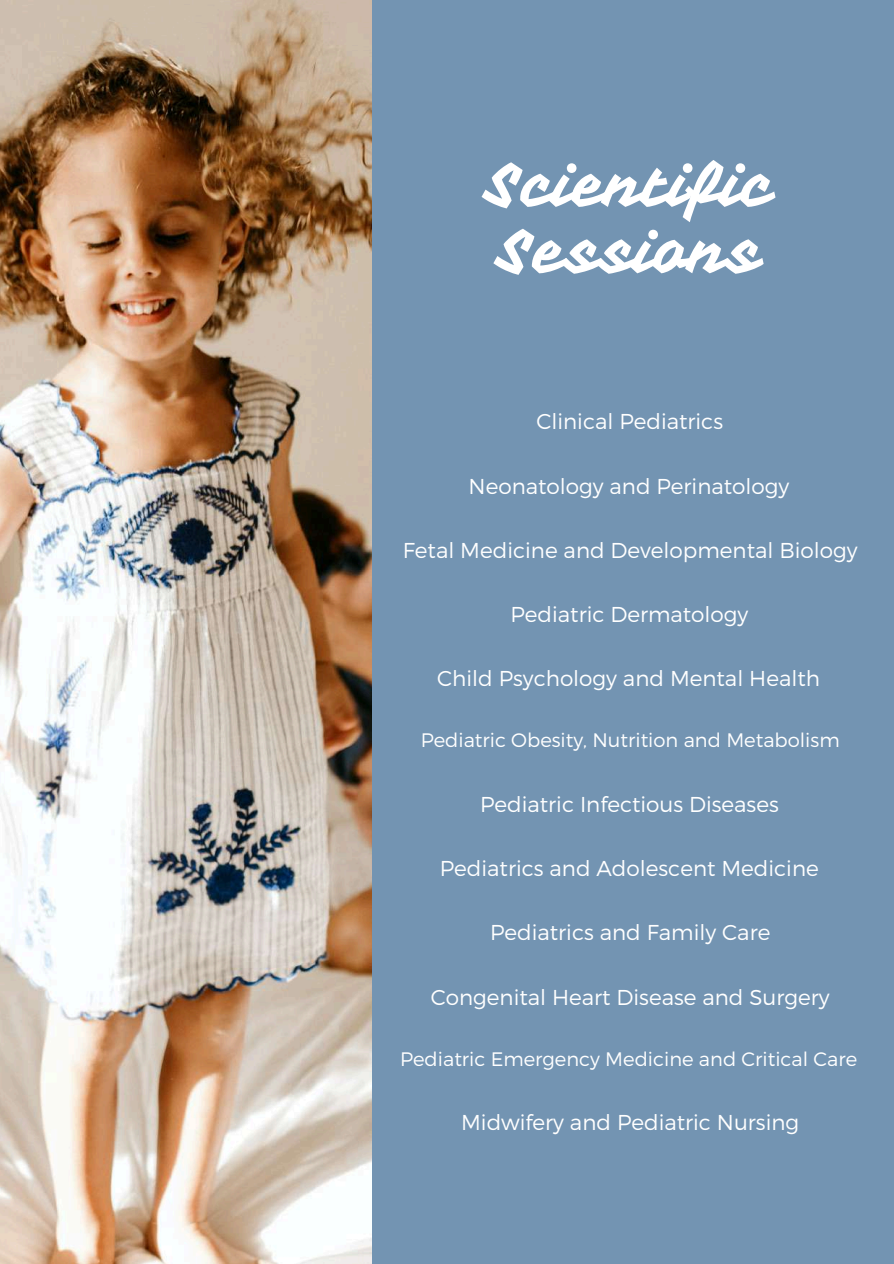
<style>
.page{position:relative;width:894px;height:1264px;background:#fff}
.page>*{position:absolute;margin:0;border:0;box-sizing:border-box;transform-origin:0 0}
.t1{font:59.55px/66.3px "Vampiro One";color:#fff}
.t2{font:300 21.45px "Montserrat";color:#fff}
.t3{font:300 19.5px "Montserrat";color:#fff}
</style>
<div class="page">
<div style="left:0;top:0;width:893px;height:1263px;background:#7394b2"></div>
<img style="left:0;top:0;width:371px;height:1263px">
<h1 class="t1" style="left:485px;top:152px;width:290px">Scientific<br>Sessions</h1>
<p class="t2" style="left:536px;top:407px;width:188px">Clinical Pediatrics</p>
<p class="t2" style="left:468px;top:472px;width:322px">Neonatology and Perinatology</p>
<p class="t2" style="left:403px;top:536px;width:456px">Fetal Medicine and Developmental Biology</p>
<p class="t2" style="left:510px;top:600px;width:239px">Pediatric Dermatology</p>
<p class="t2" style="left:437px;top:664px;width:384px">Child Psychology and Mental Health</p>
<p class="t3" style="left:420px;top:727px;width:420px">Pediatric Obesity, Nutrition and Metabolism</p>
<p class="t2" style="left:480px;top:790px;width:300px">Pediatric Infectious Diseases</p>
<p class="t2" style="left:439px;top:854px;width:380px">Pediatrics and Adolescent Medicine</p>
<p class="t2" style="left:490px;top:918px;width:282px">Pediatrics and Family Care</p>
<p class="t2" style="left:430px;top:983px;width:400px">Congenital Heart Disease and Surgery</p>
<p class="t3" style="left:400px;top:1046px;width:458px">Pediatric Emergency Medicine and Critical Care</p>
<p class="t2" style="left:461px;top:1108px;width:339px">Midwifery and Pediatric Nursing</p>
</div>
